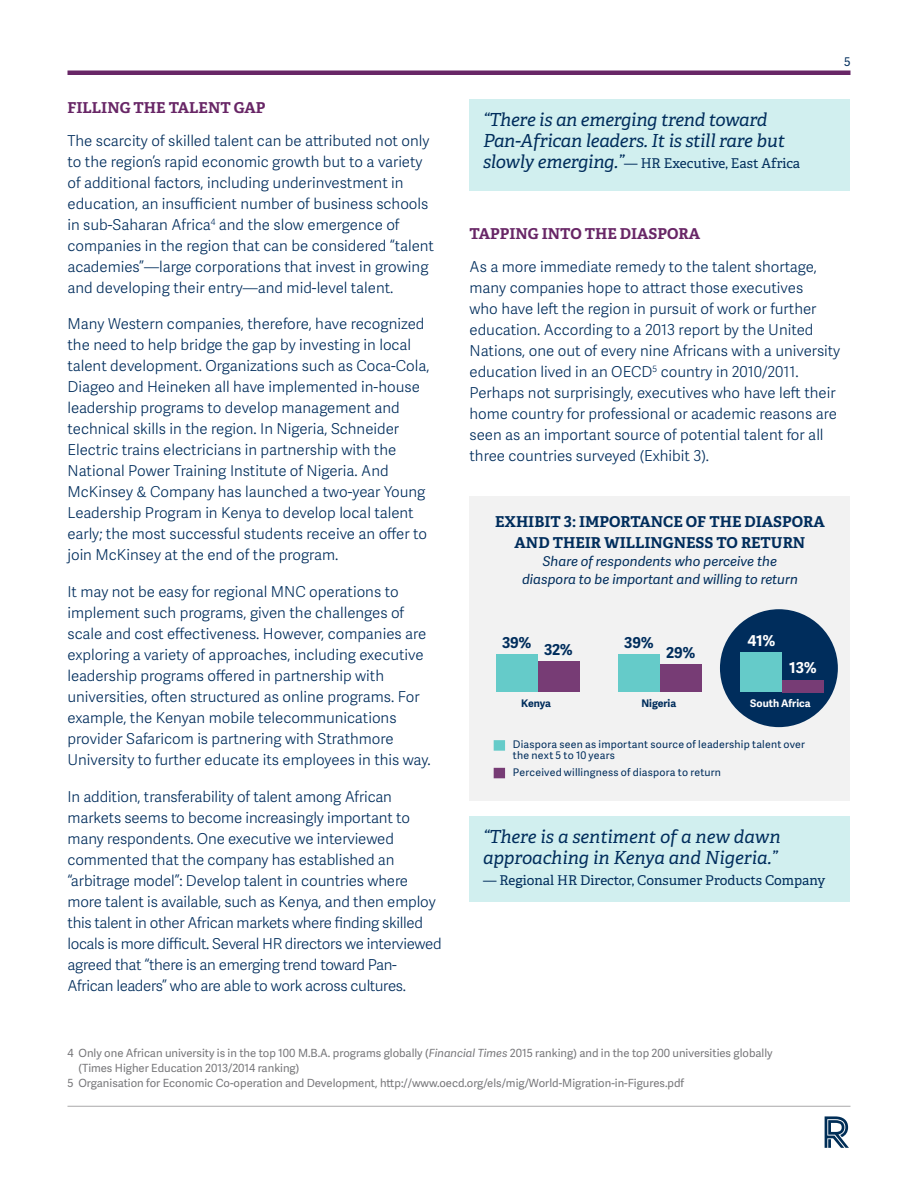
<style>
.page{position:relative;width:918px;height:1188px;background:#fff}
.page>*{position:absolute;margin:0;border:0;box-sizing:border-box;transform-origin:0 0}
.t1{font:italic 18px/21px "Adelle";letter-spacing:-.01em;color:#002d5c}
.header1_purple{font:15px/21px "Adelle Sans Lt";color:#002d5c}
.header1_purple-2{font:15px/21px "Adelle Sans Lt";letter-spacing:-.02em;color:#002d5c}
.t2{font:700 15px/21px "Adelle";color:#002d5c;text-align:center}
.header1_purple-3{font:700 15px "Adelle";color:#682666}
.t3{font:700 15px "Adelle Sans";letter-spacing:-.005em;color:#002d5c}
.t4{font:700 15px "Adelle Sans";color:#fff}
.t5{font:13.5px "Adelle";color:#002d5c}
.t6{font:italic 13.5px/18px "Adelle Sans";color:#002d5c;text-align:center}
.t7{font:12px "Adelle Sans";color:#002d5c}
.footnotes{font:11.25px/15px "Adelle Sans";color:#77777a}
.body_copy_7pt_space{font:10.5px/11.2px "Adelle Sans";letter-spacing:.02em;color:#002d5c}
.t8{font:700 10.5px "Adelle Sans";color:#002d5c}
.t9{font:700 10.5px "Adelle Sans";color:#fff}
.s1{font-style:italic;font-size:18px}
.s2{font-style:italic}
</style>
<div class="page">
<svg style="left:825px;top:1116px;width:24px;height:32px"></svg>
<div style="left:68px;top:70px;width:782px;height:5px;background:#682666"></div>
<hr style="left:68px;top:1106px;width:782px;height:1px;background:#a9a8a9">
<div style="left:470px;top:496px;width:380px;height:304px;background:#f2f2f2"></div>
<div style="left:720px;top:609px;width:118px;height:118px;background:#002d5c;border-radius:50%"></div>
<div style="left:470px;top:99px;width:380px;height:92px;background:#d1efef"></div>
<div style="left:470px;top:816px;width:380px;height:86px;background:#d1efef"></div>
<div style="left:494px;top:768px;width:11px;height:10px;background:#773c75"></div>
<div style="left:494px;top:740px;width:11px;height:11px;background:#65cbc9"></div>
<div style="left:496px;top:655px;width:42px;height:37px;background:#65cbc9"></div>
<div style="left:538px;top:662px;width:41px;height:30px;background:#773c75"></div>
<div style="left:618px;top:655px;width:42px;height:37px;background:#65cbc9"></div>
<div style="left:660px;top:664px;width:42px;height:28px;background:#773c75"></div>
<div style="left:740px;top:653px;width:42px;height:39px;background:#65cbc9"></div>
<div style="left:782px;top:680px;width:42px;height:12px;background:#773c75"></div>
<p class="header1_purple-3" style="left:68px;top:96px;width:200px">FILLING THE TALENT GAP</p>
<p class="header1_purple" style="left:68px;top:129px;width:368px">The scarcity of skilled talent can be attributed not only to the region’s rapid economic growth but to a variety of additional factors, including underinvestment in education, an insufficient number of business schools in sub-Saharan Africa<sup>4</sup> and the slow emergence of companies in the region that can be considered “talent academies”—large corporations that invest in growing and developing their entry—and mid-level talent.</p>
<p class="header1_purple" style="left:68px;top:313px;width:364px">Many Western companies, therefore, have recognized the need to help bridge the gap by investing in local talent development. Organizations such as Coca-Cola, Diageo and Heineken all have implemented in-house leadership programs to develop management and technical skills in the region. In Nigeria, Schneider Electric trains electricians in partnership with the National Power Training Institute of Nigeria. And McKinsey &amp; Company has launched a two-year Young Leadership Program in Kenya to develop local talent early; the most successful students receive an offer to join McKinsey at the end of the program.</p>
<p class="header1_purple" style="left:68px;top:581px;width:365px">It may not be easy for regional MNC operations to implement such programs, given the challenges of scale and cost effectiveness. However, companies are exploring a variety of approaches, including executive leadership programs offered in partnership with universities, often structured as online programs. For example, the Kenyan mobile telecommunications provider Safaricom is partnering with Strathmore University to further educate its employees in this way.</p>
<p class="header1_purple-2" style="left:68px;top:786px;width:376px">In addition, transferability of talent among African markets seems to become increasingly important to many respondents. One executive we interviewed commented that the company has established an “arbitrage model”: Develop talent in countries where more talent is available, such as Kenya, and then employ this talent in other African markets where finding skilled locals is more difficult. Several HR directors we interviewed agreed that “there is an emerging trend toward Pan-African leaders” who are able to work across cultures.</p>
<p class="t1" style="left:483px;top:109px;width:303px">“There is an emerging trend toward<br>Pan-African leaders. It is still rare but</p>
<p class="t5" style="left:483px;top:154px;width:319px"><span class="s1">slowly emerging.”</span>— HR Executive, East Africa</p>
<p class="t7" style="left:844px;top:53px;width:8px">5</p>
<p class="header1_purple-3" style="left:470px;top:223px;width:232px">TAPPING INTO THE DIASPORA</p>
<p class="header1_purple" style="left:470px;top:256px;width:372px">As a more immediate remedy to the talent shortage, many companies hope to attract those executives<br>who have left the region in pursuit of work or further education. According to a 2013 report by the United Nations, one out of every nine Africans with a university education lived in an OECD<sup>5</sup> country in 2010/2011.<br>Perhaps not surprisingly, executives who have left their home country for professional or academic reasons are seen as an important source of potential talent for all three countries surveyed (Exhibit 3).</p>
<p class="t2" style="left:495px;top:510px;width:331px">EXHIBIT 3: IMPORTANCE OF THE DIASPORA<br>AND THEIR WILLINGNESS TO RETURN</p>
<p class="t6" style="left:522px;top:551px;width:277px">Share of respondents who perceive the diaspora to be important and willing to return</p>
<p class="t3" style="left:502px;top:631px;width:31px">39%</p>
<p class="t3" style="left:544px;top:638px;width:30px">32%</p>
<p class="t3" style="left:624px;top:632px;width:31px">39%</p>
<p class="t3" style="left:666px;top:641px;width:31px">29%</p>
<p class="t4" style="left:748px;top:630px;width:29px">41%</p>
<p class="t4" style="left:789px;top:657px;width:29px">13%</p>
<p class="t8" style="left:521px;top:696px;width:31px">Kenya</p>
<p class="t8" style="left:641px;top:696px;width:36px">Nigeria</p>
<p class="t9" style="left:750px;top:696px;width:62px">South Africa</p>
<p class="body_copy_7pt_space" style="left:513px;top:738px;width:294px">Diaspora seen as important source of leadership talent over the next 5 to 10 years</p>
<p class="body_copy_7pt_space" style="left:513px;top:766px;width:210px">Perceived willingness of diaspora to return</p>
<p class="t1" style="left:483px;top:825px;width:299px">“There is a sentiment of a new dawn approaching in Kenya and Nigeria.”</p>
<p class="t5" style="left:483px;top:870px;width:344px">— Regional HR Director, Consumer Products Company</p>
<p class="footnotes" style="left:79px;top:1045px;width:696px;text-indent:-11px">4 Only one African university is in the top 100 M.B.A. programs globally (<span class="s2">Financial Times</span> 2015 ranking) and in the top 200 universities globally (Times Higher Education 2013/2014 ranking)</p>
<p class="footnotes" style="left:68px;top:1075px;width:618px">5 Organisation for Economic Co-operation and Development, http://www.oecd.org/els/mig/World-Migration-in-Figures.pdf</p>
</div>
